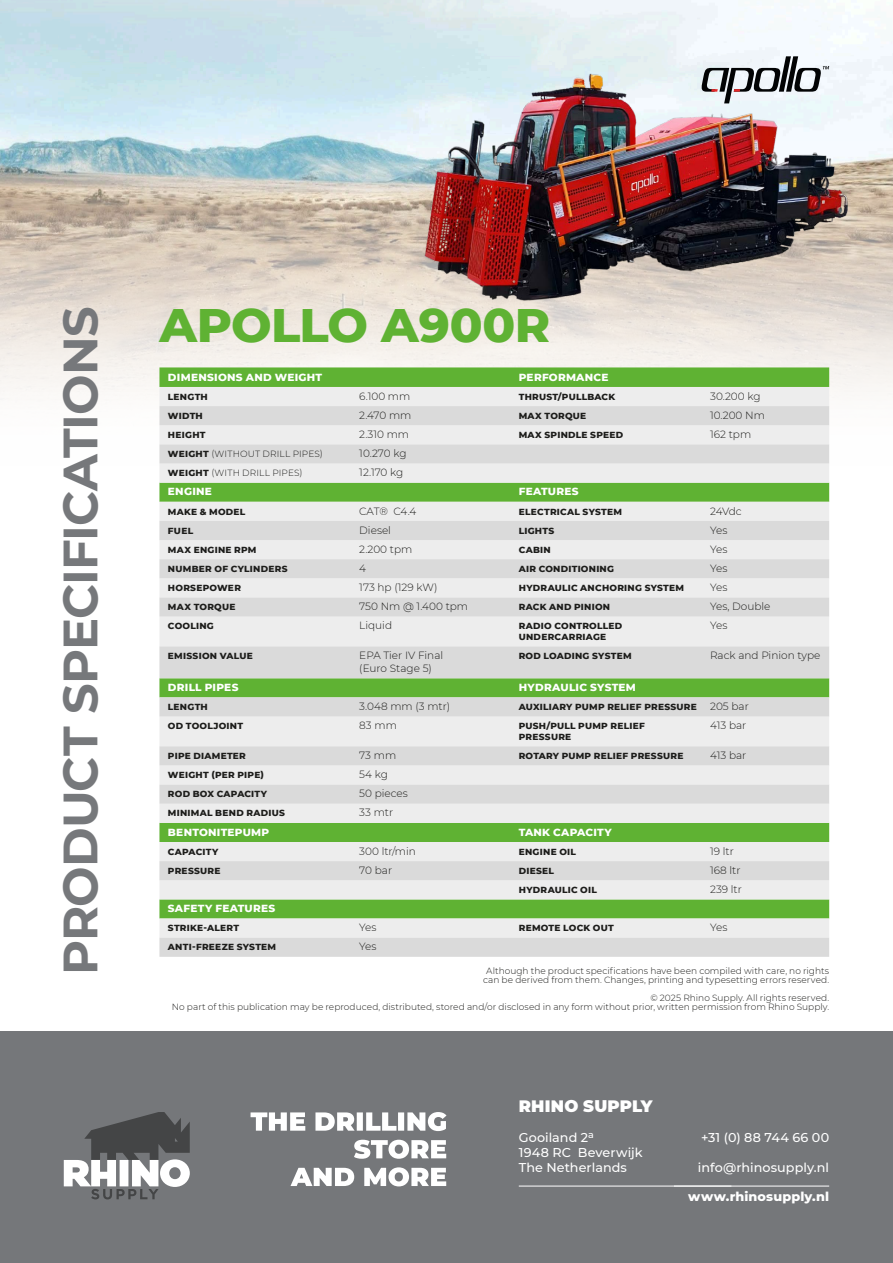
<style>
.page{position:relative;width:893px;height:1263px;background:#fff}
.page>*{position:absolute;margin:0;border:0;box-sizing:border-box;transform-origin:0 0}
.t1{font:700 48px "Montserrat";letter-spacing:-.02em;color:#76787b}
.t2{font:800 48px "Montserrat";letter-spacing:-.01em;color:#5fb233}
.t3{font:900 16.5px "Montserrat";letter-spacing:.01em;color:#fff}
.t4{font:500 12.75px/14.9px "Montserrat";letter-spacing:.005em;color:#fff}
.t5{font:800 12.75px "Montserrat";letter-spacing:.015em;color:#fff}
.t6{font:500 12.75px "Montserrat";letter-spacing:.025em;color:#fff}
.t7{font:300 10.5px/12.8px "Montserrat";color:#1d1d1b}
.t8{font:800 10.5px "Montserrat";letter-spacing:.025em;color:#fff}
.t9{font:800 9px/10.6px "Montserrat";letter-spacing:.03em;color:#1d1d1b}
.t10{font:300 9px/9px "Montserrat";letter-spacing:.005em;color:#1d1d1b;text-align:center}
.s1{font-weight:800}
</style>
<div class="page">
<img style="left:0;top:0;width:893px;height:425px">
<div style="left:0;top:1031px;width:893px;height:232px;background:#75777a"></div>
<svg style="left:290px;top:1167px;width:156px;height:19px"></svg>
<svg style="left:354px;top:1140px;width:92px;height:19px"></svg>
<svg style="left:251px;top:1112px;width:195px;height:19px"></svg>
<hr style="left:519px;top:1186px;width:212px;height:1px;background:#fff">
<hr style="left:674px;top:1186px;width:155px;height:1px;background:#fff">
<svg style="left:64px;top:1112px;width:126px;height:87px"></svg>
<div style="left:159px;top:367px;width:670px;height:20px;background:#5fb233"></div>
<div style="left:159px;top:387px;width:670px;height:19px;background:#ededed"></div>
<svg style="left:159px;top:406px;width:670px;height:551px;background:#d2ddcc"></svg>
<img style="left:419px;top:62px;width:436px;height:248px">
<svg style="left:702px;top:56px;width:127px;height:47px"></svg>
<h1 class="t1" style="left:46px;top:974px;width:670px;rotate:-90deg">PRODUCT SPECIFICATIONS</h1>
<h1 class="t2" style="left:159px;top:290px;width:392px">APOLLO A900R</h1>
<p class="t8" style="left:168px;top:369px;width:156px">DIMENSIONS AND WEIGHT</p>
<p class="t8" style="left:519px;top:369px;width:91px">PERFORMANCE</p>
<p class="t9" style="left:168px;top:391px;width:41px">LENGTH</p>
<p class="t7" style="left:359px;top:389px;width:52px">6.100 mm</p>
<p class="t9" style="left:519px;top:391px;width:98px">THRUST/PULLBACK</p>
<p class="t7" style="left:710px;top:389px;width:52px">30.200 kg</p>
<p class="t9" style="left:168px;top:410px;width:36px">WIDTH</p>
<p class="t7" style="left:359px;top:408px;width:54px">2.470 mm</p>
<p class="t9" style="left:519px;top:410px;width:69px">MAX TORQUE</p>
<p class="t7" style="left:710px;top:408px;width:56px">10.200 Nm</p>
<p class="t9" style="left:168px;top:429px;width:39px">HEIGHT</p>
<p class="t7" style="left:359px;top:428px;width:51px">2.310 mm</p>
<p class="t9" style="left:519px;top:429px;width:106px">MAX SPINDLE SPEED</p>
<p class="t7" style="left:710px;top:428px;width:43px">162 tpm</p>
<p class="t10" style="left:168px;top:449px;width:157px"><span class="s1">WEIGHT</span> (WITHOUT DRILL PIPES)</p>
<p class="t7" style="left:359px;top:447px;width:49px">10.270 kg</p>
<p class="t10" style="left:168px;top:468px;width:136px"><span class="s1">WEIGHT</span> (WITH DRILL PIPES)</p>
<p class="t7" style="left:359px;top:466px;width:46px">12.170 kg</p>
<p class="t8" style="left:168px;top:484px;width:46px">ENGINE</p>
<p class="t8" style="left:519px;top:484px;width:61px">FEATURES</p>
<p class="t9" style="left:168px;top:505px;width:79px">MAKE &amp; MODEL</p>
<p class="t7" style="left:359px;top:504px;width:59px">CAT® C4.4</p>
<p class="t9" style="left:519px;top:505px;width:105px">ELECTRICAL SYSTEM</p>
<p class="t7" style="left:710px;top:504px;width:33px">24Vdc</p>
<p class="t9" style="left:168px;top:525px;width:27px">FUEL</p>
<p class="t7" style="left:359px;top:523px;width:33px">Diesel</p>
<p class="t9" style="left:519px;top:525px;width:37px">LIGHTS</p>
<p class="t7" style="left:710px;top:523px;width:19px">Yes</p>
<p class="t9" style="left:168px;top:544px;width:90px">MAX ENGINE RPM</p>
<p class="t7" style="left:359px;top:542px;width:55px">2.200 tpm</p>
<p class="t9" style="left:519px;top:544px;width:34px">CABIN</p>
<p class="t7" style="left:710px;top:542px;width:19px">Yes</p>
<p class="t9" style="left:168px;top:563px;width:121px">NUMBER OF CYLINDERS</p>
<p class="t7" style="left:359px;top:561px;width:8px">4</p>
<p class="t9" style="left:519px;top:563px;width:97px">AIR CONDITIONING</p>
<p class="t7" style="left:710px;top:561px;width:19px">Yes</p>
<p class="t9" style="left:168px;top:582px;width:75px">HORSEPOWER</p>
<p class="t7" style="left:359px;top:581px;width:80px">173 hp (129 kW)</p>
<p class="t9" style="left:519px;top:582px;width:167px">HYDRAULIC ANCHORING SYSTEM</p>
<p class="t7" style="left:710px;top:581px;width:19px">Yes</p>
<p class="t9" style="left:168px;top:601px;width:69px">MAX TORQUE</p>
<p class="t7" style="left:359px;top:600px;width:110px">750 Nm @ 1.400 tpm</p>
<p class="t9" style="left:519px;top:601px;width:93px">RACK AND PINION</p>
<p class="t7" style="left:710px;top:600px;width:62px">Yes, Double</p>
<p class="t9" style="left:168px;top:620px;width:47px">COOLING</p>
<p class="t7" style="left:359px;top:619px;width:34px">Liquid</p>
<p class="t9" style="left:519px;top:620px;width:105px">RADIO CONTROLLED<br>UNDERCARRIAGE</p>
<p class="t7" style="left:710px;top:619px;width:19px">Yes</p>
<p class="t9" style="left:168px;top:650px;width:86px">EMISSION VALUE</p>
<p class="t7" style="left:359px;top:649px;width:85px">EPA Tier IV Final (Euro Stage 5)</p>
<p class="t9" style="left:519px;top:650px;width:114px">ROD LOADING SYSTEM</p>
<p class="t7" style="left:710px;top:649px;width:112px">Rack and Pinion type</p>
<p class="t8" style="left:168px;top:680px;width:72px">DRILL PIPES</p>
<p class="t8" style="left:519px;top:680px;width:119px">HYDRAULIC SYSTEM</p>
<p class="t9" style="left:168px;top:701px;width:41px">LENGTH</p>
<p class="t7" style="left:359px;top:700px;width:92px">3.048 mm (3 mtr)</p>
<p class="t9" style="left:519px;top:701px;width:180px">AUXILIARY PUMP RELIEF PRESSURE</p>
<p class="t7" style="left:710px;top:700px;width:40px">205 bar</p>
<p class="t9" style="left:168px;top:720px;width:77px">OD TOOLJOINT</p>
<p class="t7" style="left:359px;top:719px;width:39px">83 mm</p>
<p class="t9" style="left:519px;top:720px;width:128px">PUSH/PULL PUMP RELIEF<br>PRESSURE</p>
<p class="t7" style="left:710px;top:719px;width:38px">413 bar</p>
<p class="t9" style="left:168px;top:750px;width:79px">PIPE DIAMETER</p>
<p class="t7" style="left:359px;top:749px;width:38px">73 mm</p>
<p class="t9" style="left:519px;top:750px;width:166px">ROTARY PUMP RELIEF PRESSURE</p>
<p class="t7" style="left:710px;top:749px;width:38px">413 bar</p>
<p class="t9" style="left:168px;top:769px;width:98px">WEIGHT (PER PIPE)</p>
<p class="t7" style="left:359px;top:768px;width:30px">54 kg</p>
<p class="t9" style="left:168px;top:788px;width:101px">ROD BOX CAPACITY</p>
<p class="t7" style="left:359px;top:787px;width:50px">50 pieces</p>
<p class="t9" style="left:168px;top:807px;width:119px">MINIMAL BEND RADIUS</p>
<p class="t7" style="left:359px;top:806px;width:35px">33 mtr</p>
<p class="t8" style="left:168px;top:824px;width:103px">BENTONITEPUMP</p>
<p class="t8" style="left:519px;top:824px;width:94px">TANK CAPACITY</p>
<p class="t9" style="left:168px;top:846px;width:52px">CAPACITY</p>
<p class="t7" style="left:359px;top:844px;width:58px">300 ltr/min</p>
<p class="t9" style="left:519px;top:846px;width:59px">ENGINE OIL</p>
<p class="t7" style="left:710px;top:844px;width:25px">19 ltr</p>
<p class="t9" style="left:168px;top:865px;width:54px">PRESSURE</p>
<p class="t7" style="left:359px;top:863px;width:34px">70 bar</p>
<p class="t9" style="left:519px;top:865px;width:37px">DIESEL</p>
<p class="t7" style="left:710px;top:863px;width:32px">168 ltr</p>
<p class="t9" style="left:519px;top:884px;width:80px">HYDRAULIC OIL</p>
<p class="t7" style="left:710px;top:882px;width:33px">239 ltr</p>
<p class="t8" style="left:168px;top:901px;width:109px">SAFETY FEATURES</p>
<p class="t9" style="left:168px;top:922px;width:73px">STRIKE-ALERT</p>
<p class="t7" style="left:359px;top:921px;width:19px">Yes</p>
<p class="t9" style="left:519px;top:922px;width:96px">REMOTE LOCK OUT</p>
<p class="t7" style="left:710px;top:921px;width:19px">Yes</p>
<p class="t9" style="left:168px;top:941px;width:110px">ANTI-FREEZE SYSTEM</p>
<p class="t7" style="left:359px;top:940px;width:19px">Yes</p>
<p class="t10" style="left:483px;top:966px;width:348px">Although the product specifications have been compiled with care, no rights can be derived from them. Changes, printing and typesetting errors reserved.</p>
<p class="t10" style="left:172px;top:993px;width:659px;text-align:right">© 2025 Rhino Supply. All rights reserved.<br>No part of this publication may be reproduced, distributed, stored and/or disclosed in any form without prior, written permission from Rhino Supply.</p>
<h2 class="t3" style="left:519px;top:1094px;width:135px">RHINO SUPPLY</h2>
<h3 class="t4" style="left:519px;top:1129px;width:125px">Gooiland 2<sup>a<br></sup>1948 RC Beverwijk<br>The Netherlands</h3>
<h3 class="t6" style="left:701px;top:1128px;width:130px">+31 (0) 88 744 66 00</h3>
<h3 class="t4" style="left:698px;top:1159px;width:133px">info@rhinosupply.nl</h3>
<h3 class="t5" style="left:688px;top:1187px;width:142px">www.rhinosupply.nl</h3>
</div>
